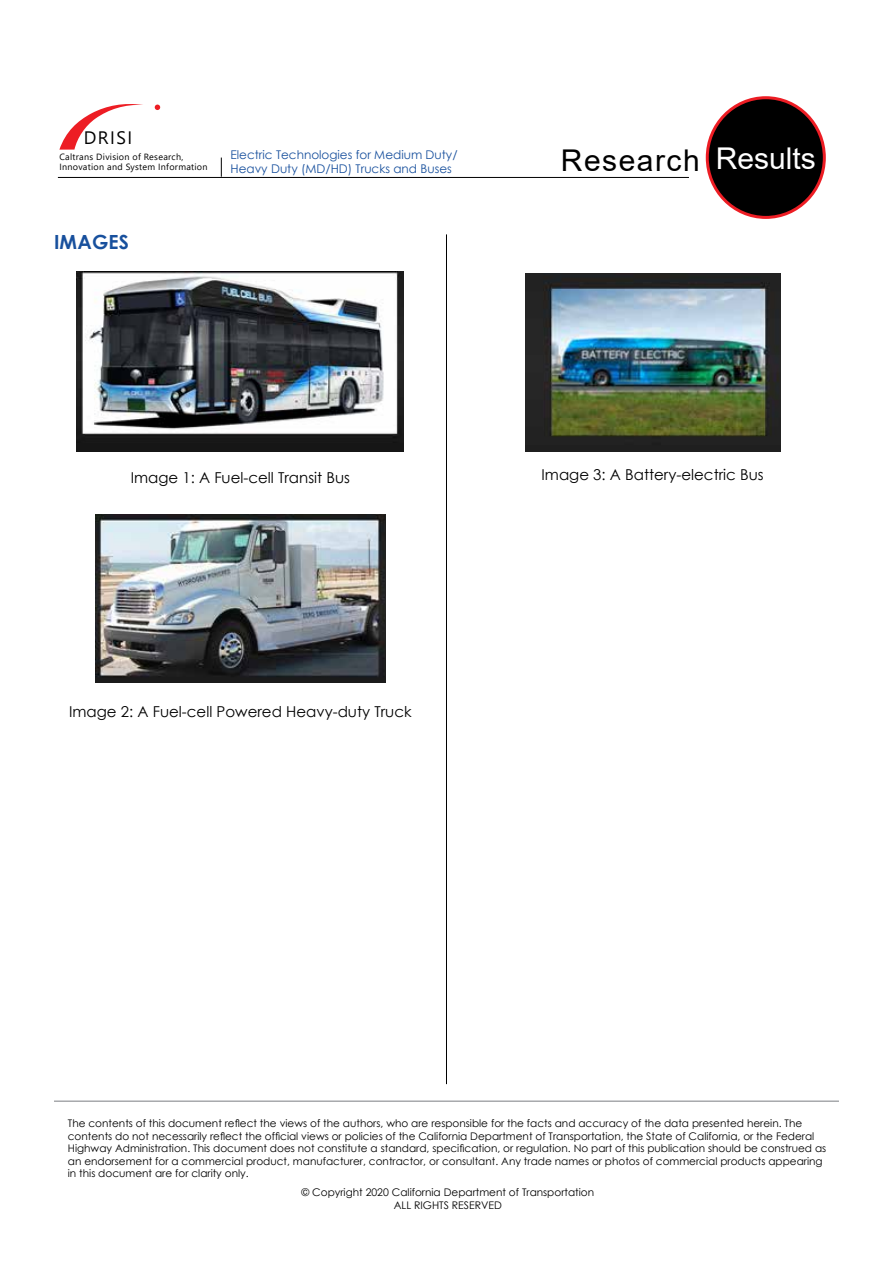
<style>
.page{position:relative;width:893px;height:1263px;background:#fff}
.page>*{position:absolute;margin:0;border:0;box-sizing:border-box;transform-origin:0 0}
.t1{font:30px "Arial";letter-spacing:.05em;color:#000}
.Heading_level_1_for{font:700 19.5px "Century Gothic";letter-spacing:.01em;color:#18509d}
.t2{font:18px "Segoe UI";letter-spacing:.08em;color:#000}
.t3{font:15px "Century Gothic";color:#000}
.t4{font:12px/14.4px "Century Gothic";color:#18509d}
.t5{font:10.5px/12.6px "Century Gothic";color:#000}
.t6{font:9px/10.8px "Segoe UI";letter-spacing:.03em;color:#000}
.s1{color:#fff}
</style>
<div class="page">
<hr style="left:58px;top:177px;width:631px;height:1px;background:#000">
<svg style="left:221px;top:158px;width:1px;height:19px"></svg>
<svg style="left:59px;top:104px;width:84px;height:46px"></svg>
<svg style="left:155px;top:105px;width:5px;height:5px"></svg>
<div style="left:707px;top:98px;width:117px;height:119px;background:#000;border-radius:50%"></div>
<div style="left:706px;top:96px;width:120px;height:123px;border:3px solid #ed1d24;border-radius:50%"></div>
<hr style="left:446px;top:234px;width:1px;height:850px;background:#000">
<hr style="left:54px;top:1100px;width:785px;height:2px;background:#a7a9ac">
<img style="left:96px;top:514px;width:289px;height:168px">
<img style="left:525px;top:273px;width:255px;height:178px">
<img style="left:77px;top:271px;width:327px;height:180px">
<h3 class="t2" style="left:84px;top:120px;width:50px">DRISI</h3>
<p class="t6" style="left:59px;top:150px;width:150px">Caltrans Division of Research,<br>Innovation and System Information</p>
<h1 class="t1" style="left:561px;top:140px;width:256px">Research <span class="s1">Results</span></h1>
<p class="t4" style="left:230px;top:147px;width:229px">Electric Technologies for Medium Duty/<br>Heavy Duty (MD/HD) Trucks and Buses</p>
<p class="Heading_level_1_for" style="left:54px;top:227px;width:77px">IMAGES</p>
<p class="t3" style="left:131px;top:467px;width:221px">Image 1: A Fuel-cell Transit Bus</p>
<p class="t3" style="left:69px;top:701px;width:344px">Image 2: A Fuel-cell Powered Heavy-duty Truck</p>
<p class="t3" style="left:542px;top:464px;width:224px">Image 3: A Battery-electric Bus</p>
<p class="t5" style="left:68px;top:1117px;width:760px">The contents of this document reflect the views of the authors, who are responsible for the facts and accuracy of the data presented herein. The contents do not necessarily reflect the official views or policies of the California Department of Transportation, the State of California, or the Federal Highway Administration. This document does not constitute a standard, specification, or regulation. No part of this publication should be construed as an endorsement for a commercial product, manufacturer, contractor, or consultant. Any trade names or photos of commercial products appearing in this document are for clarity only.</p>
<p class="t5" style="left:302px;top:1186px;width:294px">© Copyright 2020 California Department of Transportation</p>
<p class="t5" style="left:394px;top:1198px;width:110px">ALL RIGHTS RESERVED</p>
</div>
